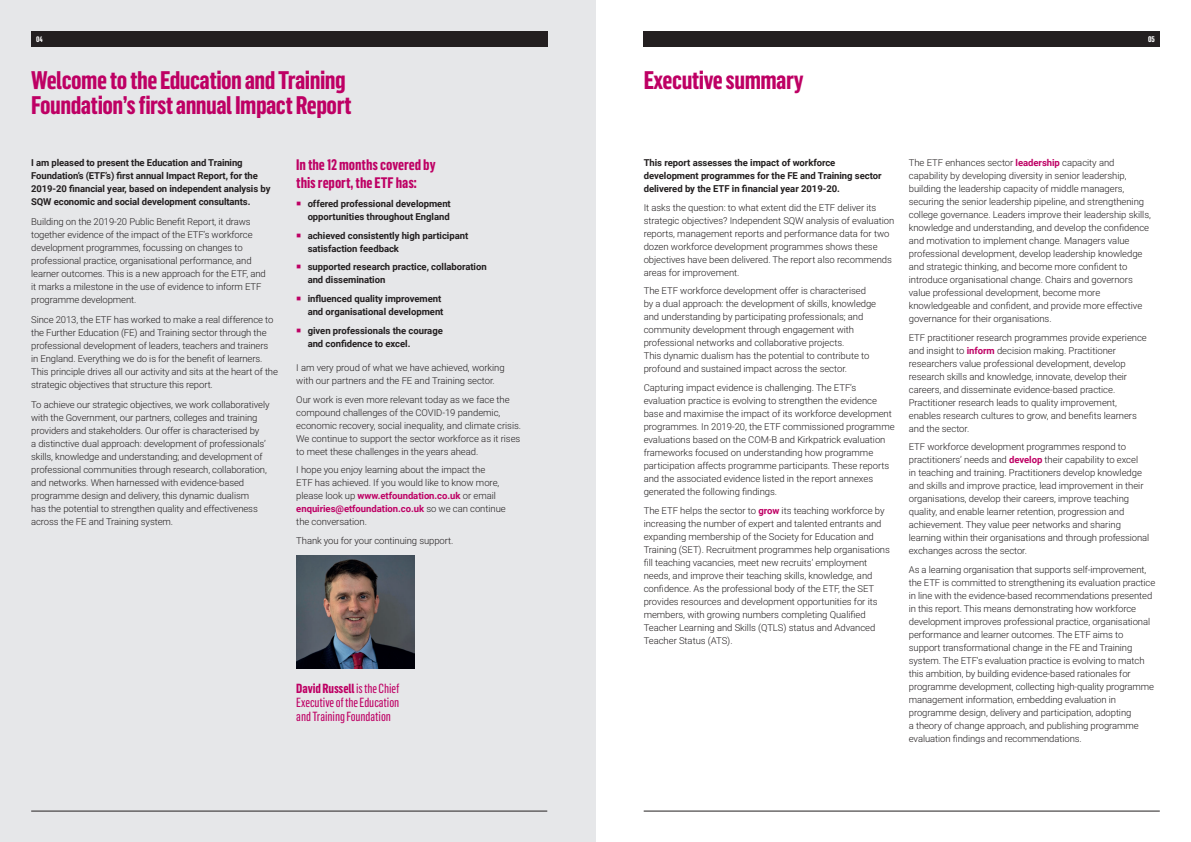
<style>
.page{position:relative;width:1191px;height:842px;background:#fff}
.page>*{position:absolute;margin:0;border:0;box-sizing:border-box;transform-origin:0 0}
.t1{font:700 25px/25px "Flama Condensed";letter-spacing:-.02em;color:#be0064}
.BODY_COPY_9_5___12_5{font:700 15px/18px "Flama Condensed";letter-spacing:-.005em;color:#be0064}
.Body_Bold_10pt{font:13px/14px "Flama Condensed Basic";letter-spacing:-.005em;color:#be0064;text-align:justify}
.t2{font:300 9.5px/13px "Roboto";letter-spacing:-.005em;color:#231f20}
.t3{font:700 9.5px/13px "Roboto";letter-spacing:-.005em;color:#231f20}
.t4{font:700 8px "Flama Condensed";color:#fff}
.t5{font:700 7.8px "Flama Condensed";color:#fff}
.s1{color:#be0064}
.s2{font-weight:700;color:#be0064}
.s3{font-family:"Flama Condensed";font-weight:700}
</style>
<div class="page">
<div style="left:0;top:0;width:595px;height:842px;background:#e6e7e9"></div>
<img style="left:296px;top:555px;width:119px;height:114px">
<div style="left:643px;top:31px;width:516px;height:16px;background:#231f20"></div>
<div style="left:31px;top:32px;width:516px;height:15px;background:#231f20"></div>
<hr style="left:31px;top:811px;width:516px;height:1px;background:#231f20">
<hr style="left:643px;top:811px;width:516px;height:1px;background:#231f20">
<p class="t5" style="left:36px;top:34px;width:8px">04</p>
<p class="t4" style="left:1148px;top:34px;width:8px">05</p>
<p class="t1" style="left:31px;top:67px;width:322px">Welcome to the Education and Training<br>Foundation’s first annual Impact Report</p>
<p class="t1" style="left:643px;top:67px;width:161px">Executive summary</p>
<p class="t3" style="left:31px;top:156px;width:241px">I am pleased to present the Education and Training Foundation’s (ETF’s) first annual Impact Report, for the 2019-20 financial year, based on independent analysis by SQW economic and social development consultants.</p>
<p class="t2" style="left:31px;top:215px;width:236px">Building on the 2019-20 Public Benefit Report, it draws together evidence of the impact of the ETF’s workforce development programmes, focussing on changes to professional practice, organisational performance, and learner outcomes. This is a new approach for the ETF, and it marks a milestone in the use of evidence to inform ETF programme development.</p>
<p class="t2" style="left:31px;top:313px;width:248px">Since 2013, the ETF has worked to make a real difference to the Further Education (FE) and Training sector through the professional development of leaders, teachers and trainers<br>in England. Everything we do is for the benefit of learners.<br>This principle drives all our activity and sits at the heart of the strategic objectives that structure this report.</p>
<p class="t2" style="left:31px;top:398px;width:240px">To achieve our strategic objectives, we work collaboratively with the Government, our partners, colleges and training providers and stakeholders. Our offer is characterised by<br>a distinctive dual approach: development of professionals’ skills, knowledge and understanding; and development of professional communities through research, collaboration, and networks. When harnessed with evidence-based programme design and delivery, this dynamic dualism<br>has the potential to strengthen quality and effectiveness across the FE and Training system.</p>
<p class="BODY_COPY_9_5___12_5" style="left:296px;top:155px;width:141px">In the 12 months covered by this report, the ETF has:</p>
<p class="t3" style="left:296px;top:197px;width:156px;text-align:right"><span class="s1">○</span> offered professional development opportunities throughout England</p>
<p class="t3" style="left:308px;top:228px;width:162px;text-indent:-11px"><span class="s1">○</span> achieved consistently high participant satisfaction feedback</p>
<p class="t3" style="left:308px;top:260px;width:181px;text-indent:-11px"><span class="s1">○</span> supported research practice, collaboration and dissemination</p>
<p class="t3" style="left:296px;top:292px;width:149px;text-align:right"><span class="s1">○</span> influenced quality improvement and organisational development</p>
<p class="t3" style="left:308px;top:323px;width:137px;text-indent:-11px"><span class="s1">○</span> given professionals the courage and confidence to excel.</p>
<p class="t2" style="left:296px;top:361px;width:210px">I am very proud of what we have achieved, working with our partners and the FE and Training sector.</p>
<p class="t2" style="left:296px;top:392px;width:226px">Our work is even more relevant today as we face the compound challenges of the COVID-19 pandemic, economic recovery, social inequality, and climate crisis.<br>We continue to support the sector workforce as it rises to meet these challenges in the years ahead.</p>
<p class="t2" style="left:296px;top:463px;width:211px">I hope you enjoy learning about the impact the<br>ETF has achieved. If you would like to know more, please look up <span class="s2">www.etfoundation.co.uk</span> or email <span class="s2">enquiries@etfoundation.co.uk</span> so we can continue the conversation.</p>
<p class="t2" style="left:296px;top:534px;width:158px">Thank you for your continuing support.</p>
<p class="Body_Bold_10pt" style="left:296px;top:681px;width:105px"><span class="s3">David Russell</span> is the Chief Executive of the Education and Training Foundation</p>
<p class="t3" style="left:643px;top:156px;width:239px">This report assesses the impact of workforce development programmes for the FE and Training sector delivered by the ETF in financial year 2019-20.</p>
<p class="t2" style="left:643px;top:200px;width:252px">It asks the question: to what extent did the ETF deliver its strategic objectives? Independent SQW analysis of evaluation reports, management reports and performance data for two dozen workforce development programmes shows these objectives have been delivered. The report also recommends areas for improvement.</p>
<p class="t2" style="left:643px;top:284px;width:234px">The ETF workforce development offer is characterised by a dual approach: the development of skills, knowledge and understanding by participating professionals; and community development through engagement with professional networks and collaborative projects.<br>This dynamic dualism has the potential to contribute to profound and sustained impact across the sector.</p>
<p class="t2" style="left:643px;top:381px;width:252px">Capturing impact evidence is challenging. The ETF’s evaluation practice is evolving to strengthen the evidence base and maximise the impact of its workforce development programmes. In 2019-20, the ETF commissioned programme evaluations based on the COM-B and Kirkpatrick evaluation frameworks focused on understanding how programme participation affects programme participants. These reports and the associated evidence listed in the report annexes generated the following findings.</p>
<p class="t2" style="left:643px;top:503px;width:248px">The ETF helps the sector to <span class="s2">grow</span> its teaching workforce by increasing the number of expert and talented entrants and expanding membership of the Society for Education and Training (SET). Recruitment programmes help organisations fill teaching vacancies, meet new recruits’ employment needs, and improve their teaching skills, knowledge, and confidence. As the professional body of the ETF, the SET provides resources and development opportunities for its members, with growing numbers completing Qualified Teacher Learning and Skills (QTLS) status and Advanced Teacher Status (ATS).</p>
<p class="t2" style="left:909px;top:156px;width:244px">The ETF enhances sector <span class="s2">leadership</span> capacity and capability by developing diversity in senior leadership, building the leadership capacity of middle managers, securing the senior leadership pipeline, and strengthening college governance. Leaders improve their leadership skills, knowledge and understanding, and develop the confidence and motivation to implement change. Managers value professional development, develop leadership knowledge and strategic thinking, and become more confident to introduce organisational change. Chairs and governors value professional development, become more knowledgeable and confident, and provide more effective governance for their organisations.</p>
<p class="t2" style="left:909px;top:330px;width:239px">ETF practitioner research programmes provide experience and insight to <span class="s2">inform</span> decision making. Practitioner researchers value professional development, develop research skills and knowledge, innovate, develop their careers, and disseminate evidence-based practice.<br>Practitioner research leads to quality improvement, enables research cultures to grow, and benefits learners and the sector.</p>
<p class="t2" style="left:909px;top:440px;width:242px">ETF workforce development programmes respond to practitioners’ needs and <span class="s2">develop</span> their capability to excel<br>in teaching and training. Practitioners develop knowledge and skills and improve practice, lead improvement in their organisations, develop their careers, improve teaching quality, and enable learner retention, progression and achievement. They value peer networks and sharing learning within their organisations and through professional exchanges across the sector.</p>
<p class="t2" style="left:909px;top:563px;width:248px">As a learning organisation that supports self-improvement, the ETF is committed to strengthening its evaluation practice in line with the evidence-based recommendations presented in this report. This means demonstrating how workforce development improves professional practice, organisational performance and learner outcomes. The ETF aims to support transformational change in the FE and Training system. The ETF’s evaluation practice is evolving to match this ambition, by building evidence-based rationales for programme development, collecting high-quality programme management information, embedding evaluation in programme design, delivery and participation, adopting<br>a theory of change approach, and publishing programme evaluation findings and recommendations.</p>
</div>
